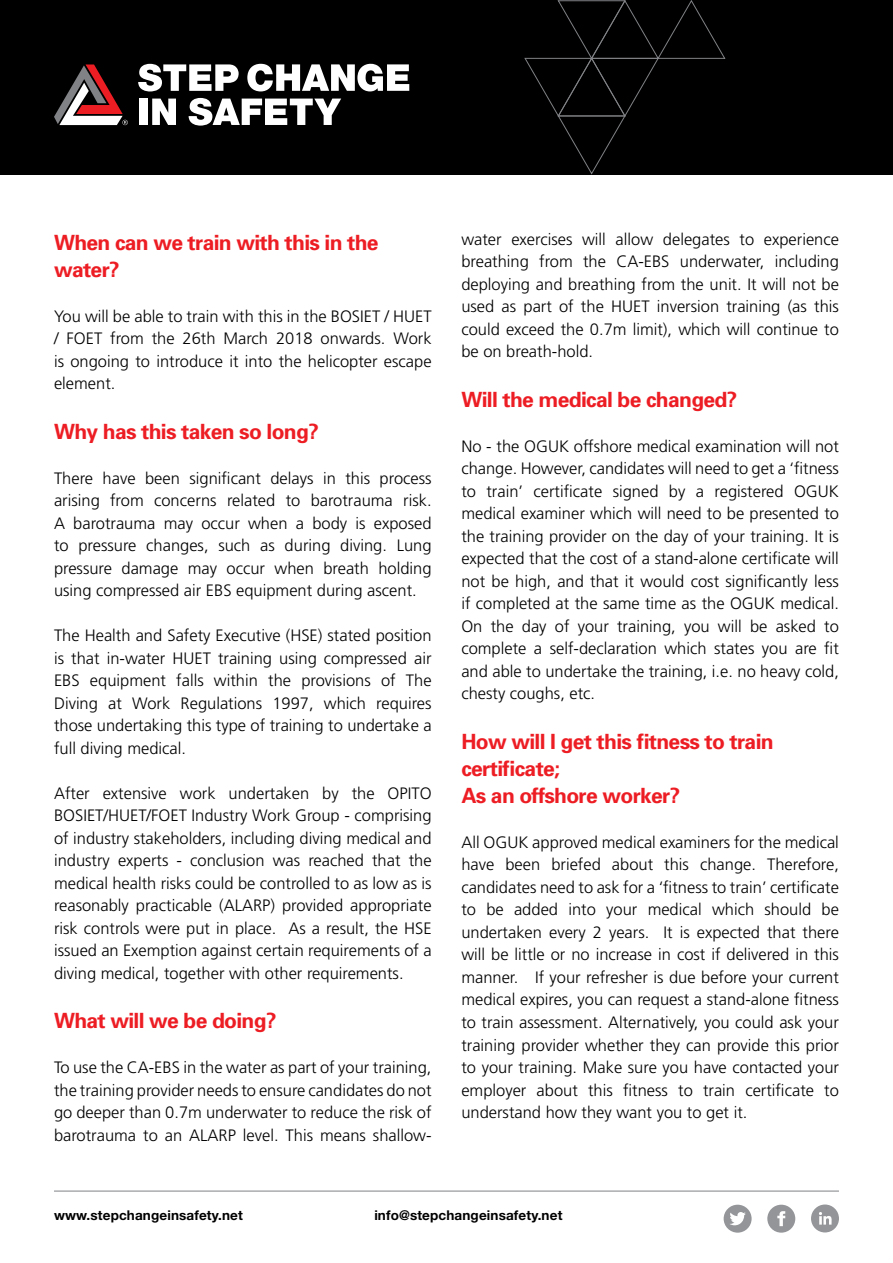
<style>
.page{position:relative;width:893px;height:1263px;background:#fff}
.page>*{position:absolute;margin:0;border:0;box-sizing:border-box;transform-origin:0 0}
.t1{font:700 21px/27px "Univers";letter-spacing:-.03em;color:#ed1d24}
.t2{font:300 16.5px/22.5px "Frutiger";color:#000;text-align:justify}
.t3{font:700 13.5px "Helvetica Neue";letter-spacing:.01em;color:#000}
</style>
<div class="page">
<div style="left:0;top:0;width:893px;height:174px;background:#000"></div>
<svg style="left:138px;top:64px;width:101px;height:27px"></svg>
<svg style="left:247px;top:64px;width:162px;height:27px"></svg>
<div style="left:140px;top:99px;width:8px;height:26px;background:#fff"></div>
<svg style="left:152px;top:99px;width:24px;height:26px"></svg>
<svg style="left:189px;top:98px;width:152px;height:28px"></svg>
<svg style="left:54px;top:65px;width:74px;height:60px"></svg>
<svg style="left:524px;top:0;width:202px;height:175px"></svg>
<hr style="left:54px;top:1191px;width:785px;height:1px;background:#808285">
<div style="left:767px;top:1205px;width:28px;height:27px;background:#939598;border-radius:50%"></div>
<svg style="left:777px;top:1211px;width:8px;height:15px"></svg>
<div style="left:724px;top:1205px;width:28px;height:27px;background:#939598;border-radius:50%"></div>
<svg style="left:730px;top:1212px;width:16px;height:13px"></svg>
<div style="left:811px;top:1204px;width:28px;height:28px;background:#939598;border-radius:50%"></div>
<svg style="left:819px;top:1212px;width:13px;height:13px"></svg>
<p class="t1" style="left:54px;top:228px;width:326px">When can we train with this in the water?</p>
<p class="t2" style="left:54px;top:305px;width:379px">You will be able to train with this in the BOSIET / HUET / FOET from the 26th March 2018 onwards. Work is ongoing to introduce it into the helicopter escape element.</p>
<p class="t1" style="left:54px;top:417px;width:266px">Why has this taken so long?</p>
<p class="t2" style="left:54px;top:467px;width:379px">There have been significant delays in this process arising from concerns related to barotrauma risk.<br>A barotrauma may occur when a body is exposed to pressure changes, such as during diving. Lung pressure damage may occur when breath holding using compressed air EBS equipment during ascent.</p>
<p class="t2" style="left:54px;top:624px;width:379px">The Health and Safety Executive (HSE) stated position is that in-water HUET training using compressed air EBS equipment falls within the provisions of The Diving at Work Regulations 1997, which requires those undertaking this type of training to undertake a full diving medical.</p>
<p class="t2" style="left:54px;top:782px;width:379px">After extensive work undertaken by the OPITO BOSIET/HUET/FOET Industry Work Group - comprising of industry stakeholders, including diving medical and industry experts - conclusion was reached that the medical health risks could be controlled to as low as is reasonably practicable (ALARP) provided appropriate risk controls were put in place. As a result, the HSE issued an Exemption against certain requirements of a diving medical, together with other requirements.</p>
<p class="t1" style="left:54px;top:1006px;width:224px">What will we be doing?</p>
<p class="t2" style="left:54px;top:1056px;width:379px">To use the CA-EBS in the water as part of your training, the training provider needs to ensure candidates do not go deeper than 0.7m underwater to reduce the risk of barotrauma to an ALARP level. This means shallow-</p>
<p class="t2" style="left:461px;top:228px;width:379px">water exercises will allow delegates to experience breathing from the CA-EBS underwater, including deploying and breathing from the unit. It will not be used as part of the HUET inversion training (as this could exceed the 0.7m limit), which will continue to be on breath-hold.</p>
<p class="t1" style="left:461px;top:385px;width:277px">Will the medical be changed?</p>
<p class="t2" style="left:461px;top:435px;width:379px">No - the OGUK offshore medical examination will not change. However, candidates will need to get a ‘fitness to train’ certificate signed by a registered OGUK medical examiner which will need to be presented to the training provider on the day of your training. It is expected that the cost of a stand-alone certificate will not be high, and that it would cost significantly less if completed at the same time as the OGUK medical.<br>On the day of your training, you will be asked to complete a self-declaration which states you are fit and able to undertake the training, i.e. no heavy cold, chesty coughs, etc.</p>
<p class="t1" style="left:461px;top:727px;width:314px">How will I get this fitness to train certificate;<br>As an offshore worker?</p>
<p class="t2" style="left:461px;top:831px;width:379px">All OGUK approved medical examiners for the medical have been briefed about this change. Therefore, candidates need to ask for a ‘fitness to train’ certificate to be added into your medical which should be undertaken every 2 years. It is expected that there will be little or no increase in cost if delivered in this manner. If your refresher is due before your current medical expires, you can request a stand-alone fitness to train assessment. Alternatively, you could ask your training provider whether they can provide this prior to your training. Make sure you have contacted your employer about this fitness to train certificate to understand how they want you to get it.</p>
<p class="t3" style="left:54px;top:1206px;width:190px">www.stepchangeinsafety.net</p>
<p class="t3" style="left:374px;top:1206px;width:190px">info@stepchangeinsafety.net</p>
</div>
